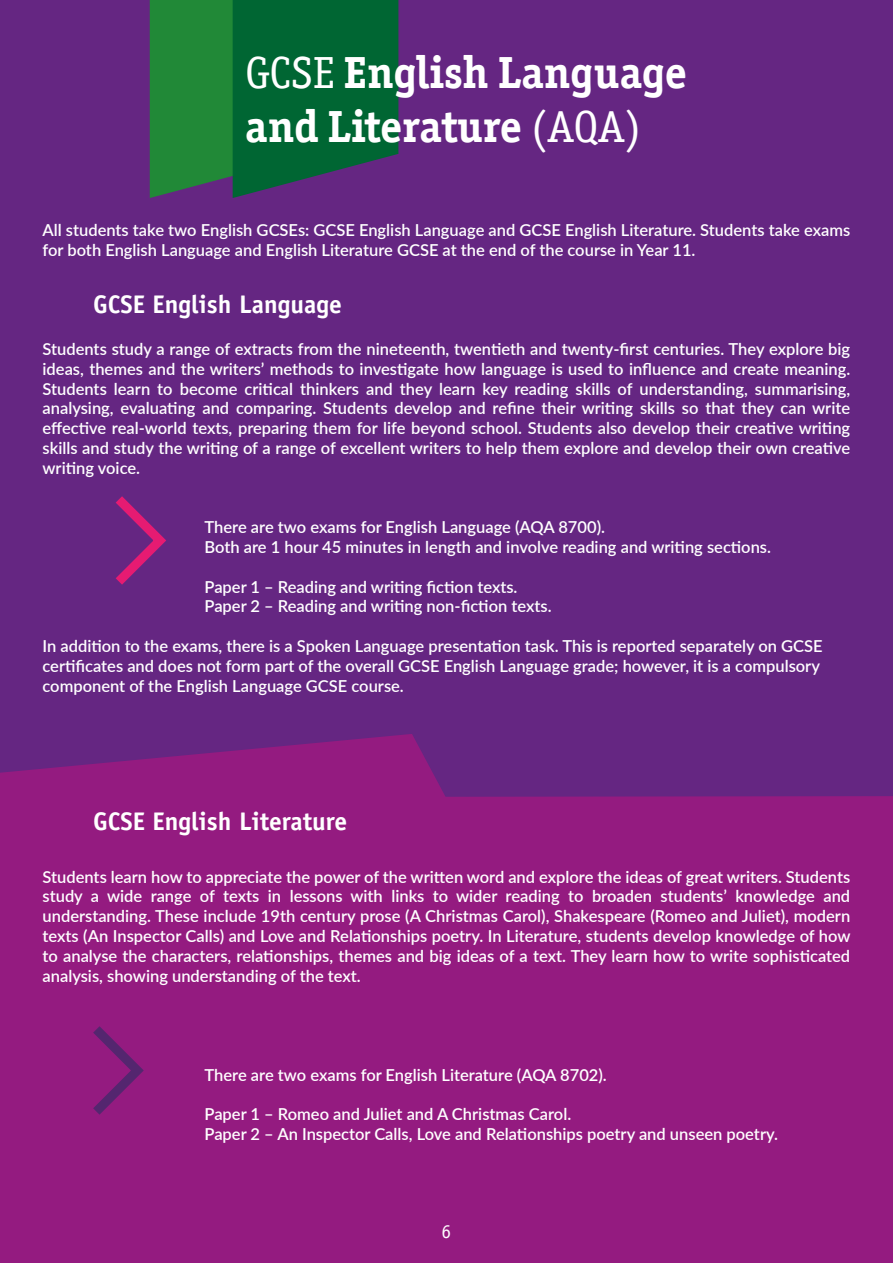
<style>
.page{position:relative;width:893px;height:1263px;background:#652682}
.page>*{position:absolute;margin:0;border:0;box-sizing:border-box;transform-origin:0 0}
.t1{font:700 45px/54px "Officina Ser ITC";color:#fff}
.t2{font:700 25.5px "Officina Sans";color:#fff}
.t3{font:19.5px "Officina Sans";color:#fff}
.t4{font:600 16.5px/19.8px "Lato";color:#fff}
.s1{font-weight:400}
</style>
<div class="page">
<svg style="left:0;top:734px;width:893px;height:529px;background:#901b80"></svg>
<svg style="left:150px;top:0;width:248px;height:198px;background:#136b3b"></svg>
<svg style="left:115px;top:496px;width:51px;height:89px"></svg>
<svg style="left:84px;top:1017px;width:66px;height:107px;background:#8a1c7d"></svg>
<h1 class="t1" style="left:245px;top:45px;width:443px"><span class="s1">GCSE</span> English Language and Literature <span class="s1">(AQA)</span></h1>
<p class="t4" style="left:43px;top:220px;width:809px">All students take two English GCSEs: GCSE English Language and GCSE English Literature. Students take exams for both English Language and English Literature GCSE at the end of the course in Year 11.</p>
<h2 class="t2" style="left:93px;top:289px;width:250px">GCSE English Language</h2>
<p class="t4" style="left:43px;top:338px;width:809px;text-align:justify">Students study a range of extracts from the nineteenth, twentieth and twenty-first centuries. They explore big ideas, themes and the writers’ methods to investigate how language is used to influence and create meaning.<br>Students learn to become critical thinkers and they learn key reading skills of understanding, summarising, analysing, evaluating and comparing. Students develop and refine their writing skills so that they can write effective real-world texts, preparing them for life beyond school. Students also develop their creative writing skills and study the writing of a range of excellent writers to help them explore and develop their own creative writing voice.</p>
<p class="t4" style="left:205px;top:516px;width:568px">There are two exams for English Language (AQA 8700).<br>Both are 1 hour 45 minutes in length and involve reading and writing sections.</p>
<p class="t4" style="left:205px;top:576px;width:349px">Paper 1 – Reading and writing fiction texts.<br>Paper 2 – Reading and writing non-fiction texts.</p>
<p class="t4" style="left:43px;top:635px;width:782px">In addition to the exams, there is a Spoken Language presentation task. This is reported separately on GCSE certificates and does not form part of the overall GCSE English Language grade; however, it is a compulsory component of the English Language GCSE course.</p>
<h2 class="t2" style="left:93px;top:805px;width:256px">GCSE English Literature</h2>
<p class="t4" style="left:43px;top:866px;width:810px;text-align:justify">Students learn how to appreciate the power of the written word and explore the ideas of great writers. Students study a wide range of texts in lessons with links to wider reading to broaden students’ knowledge and understanding. These include 19th century prose (A Christmas Carol), Shakespeare (Romeo and Juliet), modern texts (An Inspector Calls) and Love and Relationships poetry. In Literature, students develop knowledge of how to analyse the characters, relationships, themes and big ideas of a text. They learn how to write sophisticated analysis, showing understanding of the text.</p>
<p class="t4" style="left:205px;top:1064px;width:404px">There are two exams for English Literature (AQA 8702).</p>
<p class="t4" style="left:205px;top:1104px;width:575px">Paper 1 – Romeo and Juliet and A Christmas Carol.<br>Paper 2 – An Inspector Calls, Love and Relationships poetry and unseen poetry.</p>
<p class="t3" style="left:442px;top:1219px;width:11px">6</p>
</div>
